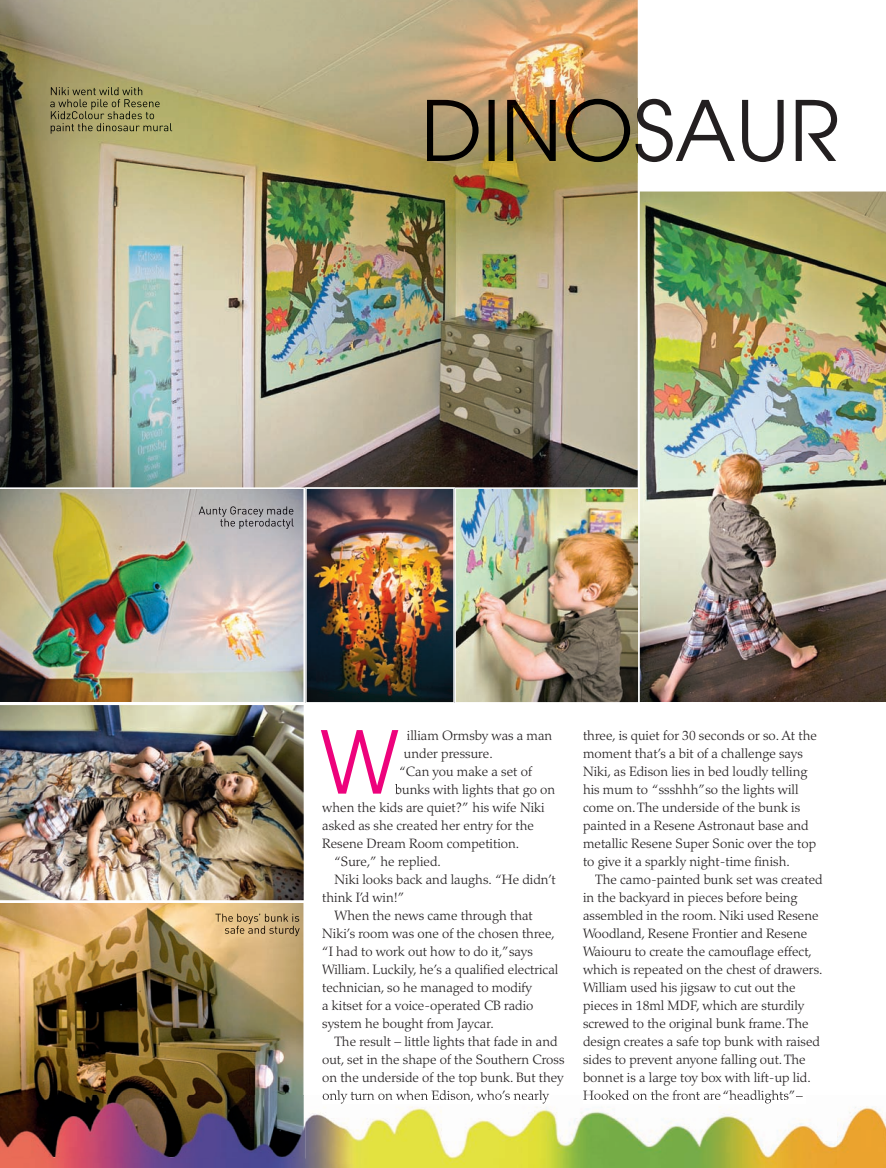
<style>
.page{position:relative;width:886px;height:1168px;background:#fff}
.page>*{position:absolute;margin:0;border:0;box-sizing:border-box;transform-origin:0 0}
.t1{font:85.8px "Avant Garde";color:#ed027c;scale:.96 1}
.t2{font:82.5px "Avant Garde";color:#231f20}
.t3{font:300 13.5px/18px "Palatino";color:#231f20}
</style>
<div class="page">
<img style="left:0;top:903px;width:304px;height:191px">
<img style="left:0;top:1094px;width:886px;height:73px">
<img style="left:0;top:487px;width:305px;height:215px">
<img style="left:0;top:705px;width:304px;height:196px">
<img style="left:639px;top:191px;width:247px;height:511px">
<img style="left:0;top:0;width:638px;height:487px">
<img style="left:427px;top:99px;width:211px;height:63px">
<svg style="left:395px;top:784px;width:3px;height:9px"></svg>
<img style="left:323px;top:1094px;width:226px;height:9px">
<img style="left:583px;top:1094px;width:223px;height:9px">
<img style="left:305px;top:487px;width:335px;height:216px">
<img style="left:215px;top:913px;width:85px;height:10px">
<img style="left:225px;top:925px;width:14px;height:8px">
<img style="left:240px;top:925px;width:60px;height:10px">
<img style="left:199px;top:506px;width:95px;height:10px">
<img style="left:220px;top:518px;width:74px;height:11px">
<img style="left:51px;top:87px;width:95px;height:8px">
<svg style="left:50px;top:101px;width:6px;height:6px"></svg>
<img style="left:58px;top:99px;width:102px;height:11px">
<img style="left:51px;top:111px;width:104px;height:8px">
<img style="left:51px;top:123px;width:121px;height:11px">
<h2 class="t2" style="left:421px;top:82px;width:421px">DINOSAUR</h2>
<h1 class="t1" style="left:320px;top:711px;width:84px">W</h1>
<p class="t3" style="left:407px;top:726px;width:147px">illiam Ormsby was a man</p>
<p class="t3" style="left:404px;top:744px;width:90px">under pressure.</p>
<p class="t3" style="left:399px;top:762px;width:134px">“Can you make a set of</p>
<p class="t3" style="left:395px;top:780px;width:162px">bunks with lights that go on</p>
<p class="t3" style="left:322px;top:798px;width:224px">when the kids are quiet?” his wife Niki</p>
<p class="t3" style="left:322px;top:816px;width:213px">asked as she created her entry for the</p>
<p class="t3" style="left:322px;top:834px;width:198px">Resene Dream Room competition.</p>
<p class="t3" style="left:334px;top:852px;width:108px">“Sure,” he replied.</p>
<p class="t3" style="left:334px;top:870px;width:223px">Niki looks back and laughs. “He didn’t</p>
<p class="t3" style="left:322px;top:888px;width:84px">think I’d win!”</p>
<p class="t3" style="left:334px;top:906px;width:200px">When the news came through that</p>
<p class="t3" style="left:322px;top:924px;width:234px">Niki’s room was one of the chosen three,</p>
<p class="t3" style="left:322px;top:942px;width:212px">“I had to work out how to do it,”says</p>
<p class="t3" style="left:322px;top:960px;width:238px">William. Luckily, he’s a qualified electrical</p>
<p class="t3" style="left:322px;top:978px;width:211px">technician, so he managed to modify</p>
<p class="t3" style="left:322px;top:996px;width:213px">a kitset for a voice-operated CB radio</p>
<p class="t3" style="left:322px;top:1014px;width:173px">system he bought from Jaycar.</p>
<p class="t3" style="left:334px;top:1032px;width:225px">The result – little lights that fade in and</p>
<p class="t3" style="left:322px;top:1050px;width:244px">out, set in the shape of the Southern Cross</p>
<p class="t3" style="left:322px;top:1068px;width:243px">on the underside of the top bunk. But they</p>
<p class="t3" style="left:322px;top:1086px;width:228px">only turn on when Edison, who’s nearly</p>
<p class="t3" style="left:583px;top:726px;width:235px">three, is quiet for 30 seconds or so. At the moment that’s a bit of a challenge says Niki, as Edison lies in bed loudly telling his mum to “ssshhh”so the lights will come on. The underside of the bunk is painted in a Resene Astronaut base and metallic Resene Super Sonic over the top to give it a sparkly night-time finish.</p>
<p class="t3" style="left:583px;top:870px;width:241px;text-indent:12px">The camo-painted bunk set was created in the backyard in pieces before being assembled in the room. Niki used Resene Woodland, Resene Frontier and Resene Waiouru to create the camouflage effect, which is repeated on the chest of drawers.<br>William used his jigsaw to cut out the pieces in 18ml MDF, which are sturdily screwed to the original bunk frame. The design creates a safe top bunk with raised sides to prevent anyone falling out. The bonnet is a large toy box with lift-up lid.<br>Hooked on the front are “headlights”–</p>
</div>
